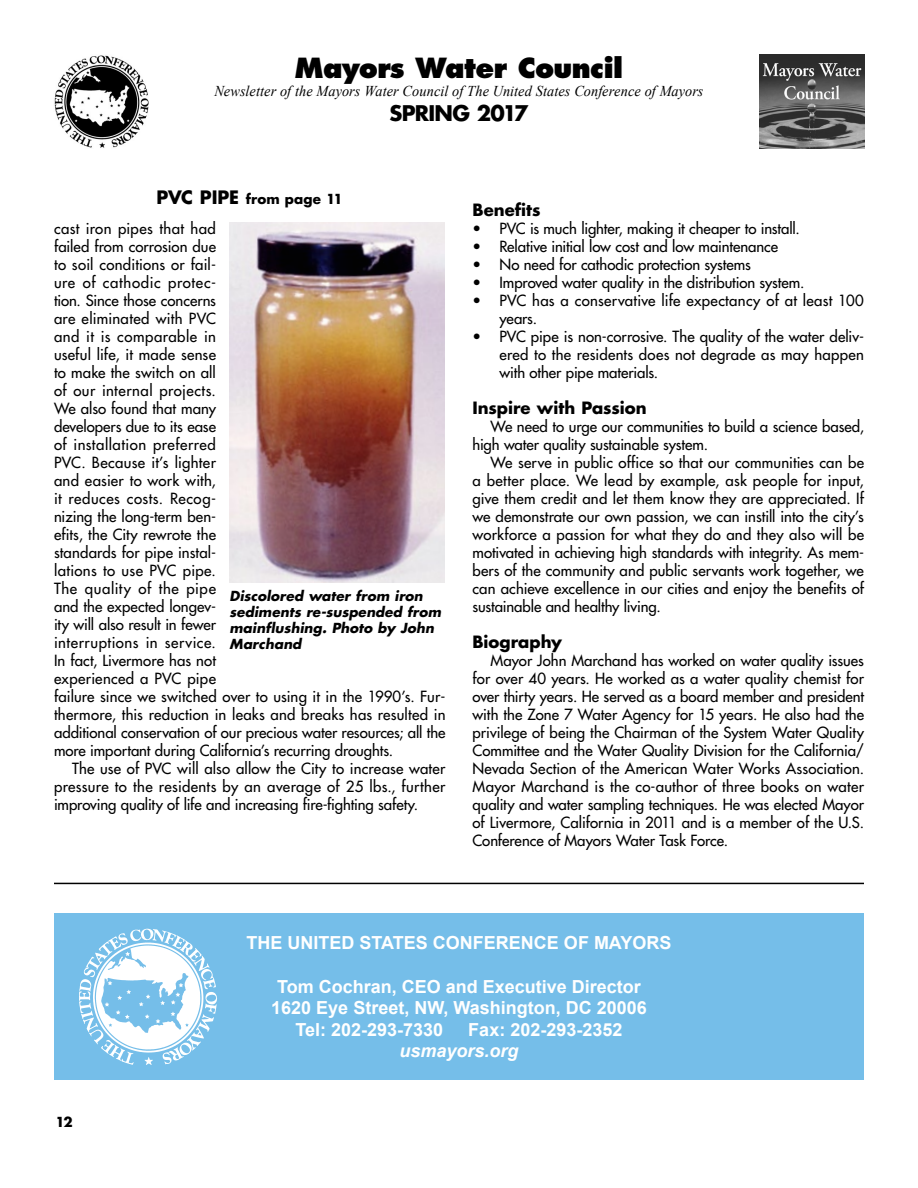
<style>
.page{position:relative;width:918px;height:1188px;background:#fff}
.page>*{position:absolute;margin:0;border:0;box-sizing:border-box;transform-origin:0 0}
.t1{font:800 27px "Futura Std";letter-spacing:-.025em;color:#000}
.t2{font:700 21px "Futura Std";letter-spacing:-.035em;color:#000}
.t3{font:700 18px "Arial";color:#fff}
.t4{font:italic 700 18px "Arial";color:#fff}
.t5{font:700 16.5px "Futura Std";color:#000}
.t6{font:500 15px/18px "Futura Std";letter-spacing:.005em;color:#000;text-align:justify}
.t7{font:italic 15px "Times New Roman";letter-spacing:.005em;color:#000;scale:.95 1}
.t8{font:italic 700 13.5px/16.2px "Futura Std";letter-spacing:.005em;color:#000}
.t9{font:700 13.5px "Futura Std";letter-spacing:.01em;color:#000}
.s1{font-size:18px}
</style>
<div class="page">
<img style="left:759px;top:54px;width:105px;height:94px">
<img style="left:54px;top:55px;width:95px;height:93px">
<img style="left:230px;top:223px;width:214px;height:359px">
<div style="left:54px;top:914px;width:810px;height:166px;background:#75bee9"></div>
<svg style="left:141px;top:929px;width:12px;height:11px"></svg>
<hr style="left:54px;top:883px;width:810px;height:1px;background:#000">
<h1 class="t1" style="left:295px;top:51px;width:330px">Mayors Water Council</h1>
<p class="t7" style="left:214px;top:80px;width:516px">Newsletter of the Mayors Water Council of The United States Conference of Mayors</p>
<h2 class="t2" style="left:390px;top:99px;width:140px">SPRING 2017</h2>
<p class="t9" style="left:157px;top:190px;width:188px"><span class="s1">PVC PIPE</span> from page 11</p>
<p class="t6" style="left:54px;top:220px;width:393px;text-align:left">cast iron pipes that had<br>failed from corrosion due<br>to soil conditions or fail-<br>ure of cathodic protec-<br>tion. Since those concerns<br>are eliminated with PVC<br>and it is comparable in<br>useful life, it made sense<br>to make the switch on all<br>of our internal projects.<br>We also found that many<br>developers due to its ease<br>of installation preferred<br>PVC. Because it’s lighter<br>and easier to work with,<br>it reduces costs. Recog-<br>nizing the long-term ben-<br>efits, the City rewrote the<br>standards for pipe instal-<br>lations to use PVC pipe.<br>The quality of the pipe<br>and the expected longev-<br>ity will also result in fewer<br>interruptions in service.<br>In fact, Livermore has not<br>experienced a PVC pipe<br>failure since we switched over to using it in the 1990’s. Fur&shy;thermore, this reduction in leaks and breaks has resulted in additional conservation of our precious water resources; all the more important during California’s recurring droughts.</p>
<p class="t6" style="left:54px;top:760px;width:393px;text-indent:18px">The use of PVC will also allow the City to increase water pressure to the residents by an average of 25 lbs., further improving quality of life and increasing fire-fighting safety.</p>
<p class="t8" style="left:230px;top:588px;width:213px">Discolored water from iron sediments re-suspended from mainflushing. Photo by John<br>Marchand</p>
<p class="t5" style="left:472px;top:199px;width:69px">Benefits</p>
<p class="t6" style="left:472px;top:220px;width:329px">• PVC is much lighter, making it cheaper to install.</p>
<p class="t6" style="left:472px;top:238px;width:307px">• Relative initial low cost and low maintenance</p>
<p class="t6" style="left:472px;top:256px;width:280px">• No need for cathodic protection systems</p>
<p class="t6" style="left:472px;top:274px;width:333px">• Improved water quality in the distribution system.</p>
<p class="t6" style="left:500px;top:292px;width:366px;text-indent:-27px">• PVC has a conservative life expectancy of at least 100 years.</p>
<p class="t6" style="left:500px;top:328px;width:366px;text-indent:-27px">• PVC pipe is non-corrosive. The quality of the water deliv&shy;ered to the residents does not degrade as may happen with other pipe materials.</p>
<p class="t5" style="left:472px;top:397px;width:176px">Inspire with Passion</p>
<p class="t6" style="left:472px;top:418px;width:393px;text-indent:18px">We need to urge our communities to build a science based, high water quality sustainable system.</p>
<p class="t6" style="left:472px;top:454px;width:393px;text-indent:18px">We serve in public office so that our communities can be a better place. We lead by example, ask people for input, give them credit and let them know they are appreciated. If we demonstrate our own passion, we can instill into the city’s workforce a passion for what they do and they also will be motivated in achieving high standards with integrity. As mem&shy;bers of the community and public servants work together, we can achieve excellence in our cities and enjoy the benefits of sustainable and healthy living.</p>
<p class="t5" style="left:472px;top:631px;width:91px">Biography</p>
<p class="t6" style="left:472px;top:652px;width:393px;text-indent:18px">Mayor John Marchand has worked on water quality issues for over 40 years. He worked as a water quality chemist for over thirty years. He served as a board member and president with the Zone 7 Water Agency for 15 years. He also had the privilege of being the Chairman of the System Water Quality Committee and the Water Quality Division for the California/ Nevada Section of the American Water Works Association.<br>Mayor Marchand is the co-author of three books on water quality and water sampling techniques. He was elected Mayor of Livermore, California in 2011 and is a member of the U.S.<br>Conference of Mayors Water Task Force.</p>
<p class="t9" style="left:56px;top:1113px;width:19px">12</p>
<p class="t3" style="left:247px;top:931px;width:426px">THE UNITED STATES CONFERENCE OF MAYORS</p>
<p class="t3" style="left:277px;top:974px;width:365px">Tom Cochran, CEO and Executive Director</p>
<p class="t3" style="left:271px;top:996px;width:377px">1620 Eye Street, NW, Washington, DC 20006</p>
<p class="t3" style="left:296px;top:1017px;width:149px">Tel: 202-293-7330</p>
<p class="t3" style="left:468px;top:1017px;width:156px">Fax: 202-293-2352</p>
<p class="t4" style="left:399px;top:1039px;width:121px">usmayors.org</p>
</div>
